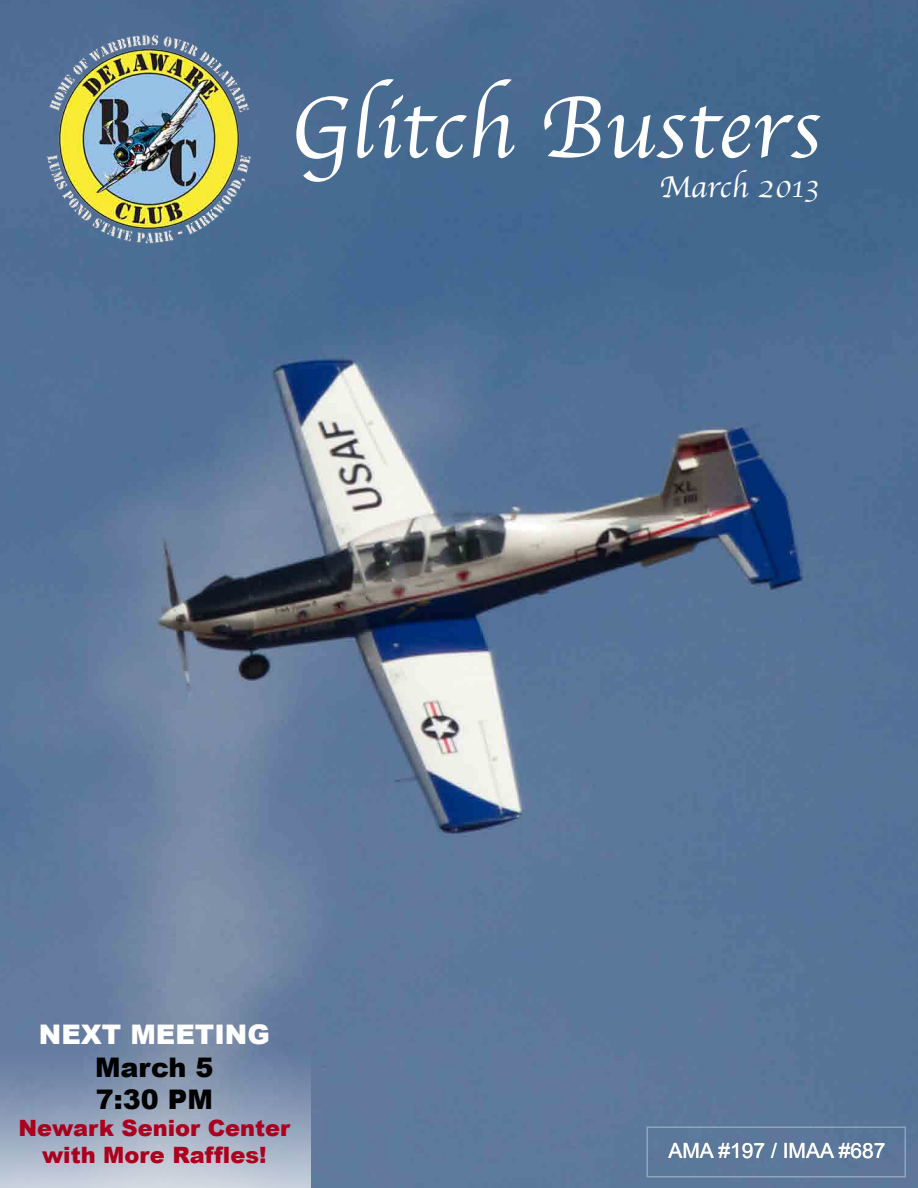
<style>
.page{position:relative;width:918px;height:1188px;background:#fff}
.page>*{position:absolute;margin:0;border:0;box-sizing:border-box;transform-origin:0 0}
.t1{font:90px "Apple Chancery";color:#fff}
.t2{font:31.5px "Apple Chancery";color:#fff}
.t3{font:900 27px/32.4px "Arial";color:#000}
.t4{font:900 27px "Arial";color:#fff}
.t5{font:900 22.5px/27px "Arial";color:#ac001f;text-align:center}
.t6{font:21px "Arial";color:#fff}
</style>
<div class="page">
<img style="left:0;top:0;width:918px;height:1188px">
<svg style="left:0;top:1011px;width:310px;height:177px;background:#8e9fb8"></svg>
<img style="left:45px;top:35px;width:208px;height:208px">
<h1 class="t1" style="left:290px;top:56px;width:532px">Glitch Busters</h1>
<h2 class="t2" style="left:660px;top:161px;width:161px">March 2013</h2>
<p class="t4" style="left:39px;top:1015px;width:232px">NEXT MEETING</p>
<p class="t3" style="left:95px;top:1050px;width:120px">March 5<br>7:30 PM</p>
<p class="t5" style="left:19px;top:1114px;width:273px">Newark Senior Center with More Raffles!</p>
<p class="t6" style="left:668px;top:1137px;width:219px">AMA #197 / IMAA #687</p>
</div>
